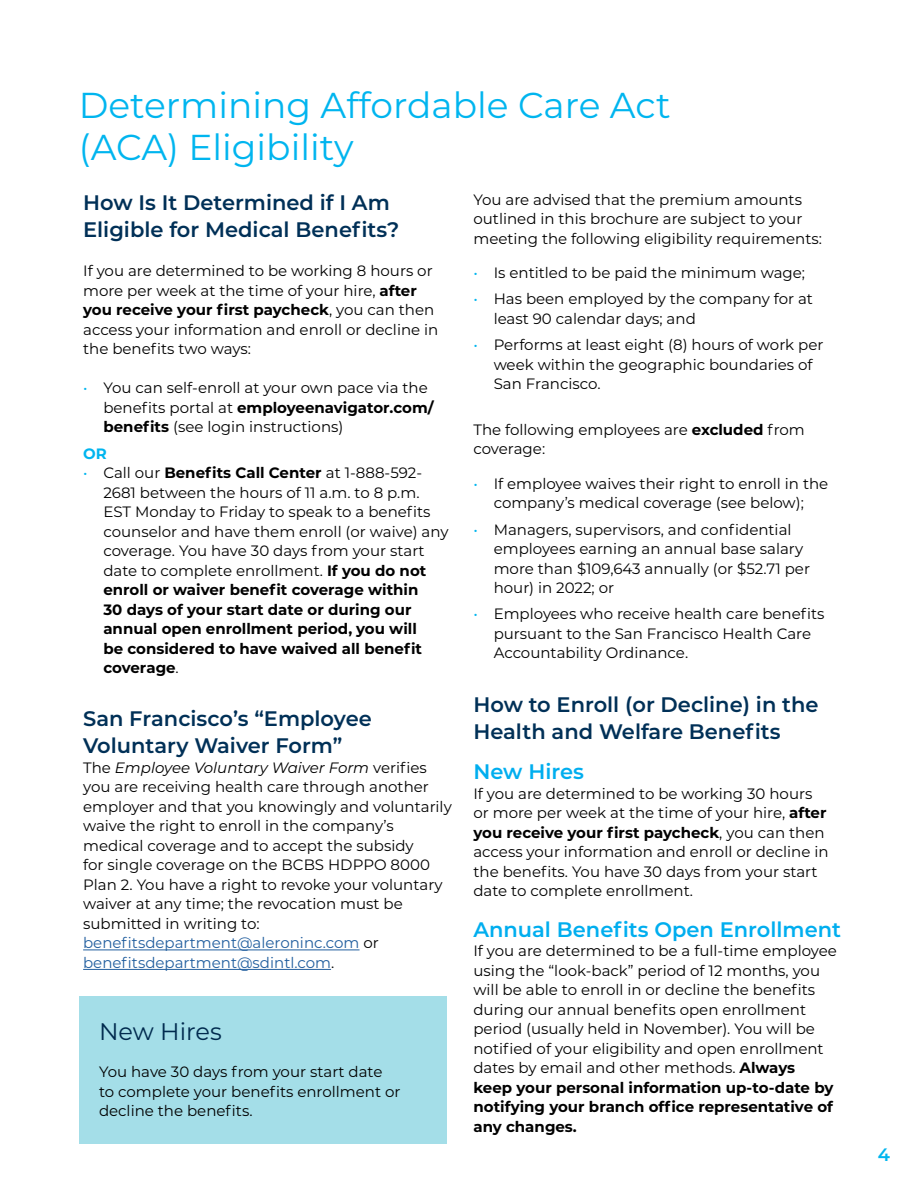
<style>
.page{position:relative;width:918px;height:1188px;background:#fff}
.page>*{position:absolute;margin:0;border:0;box-sizing:border-box;transform-origin:0 0}
.t1{font:36px/42px "Montserrat";color:#00b5ef}
.t2{font:24px "Montserrat";color:#002a4e}
.t3{font:600 21px/27px "Montserrat";color:#003057}
.t4{font:600 21px "Montserrat";color:#00aeef}
.t5{font:600 18px "Montserrat";color:#00b5ef}
.t6{font:15px/19.5px "Montserrat";color:#000}
.t7{font:700 15px "Montserrat";color:#00b5ef}
.s1{font-weight:700}
.s2{color:#00b5ef}
.s3{font-style:italic}
.s4{color:#215e9e}
</style>
<div class="page">
<hr style="left:83px;top:950px;width:277px;height:1px;background:#215e9e">
<hr style="left:83px;top:969px;width:248px;height:1px;background:#215e9e">
<div style="left:79px;top:996px;width:367px;height:148px;background:#a4dee8"></div>
<h1 class="t1" style="left:79px;top:83px;width:593px">Determining Affordable Care Act (ACA) Eligibility</h1>
<h3 class="t3" style="left:83px;top:189px;width:318px">How Is It Determined if I Am<br>Eligible for Medical Benefits?</h3>
<p class="t6" style="left:83px;top:261px;width:357px">If you are determined to be working 8 hours or more per week at the time of your hire, <span class="s1">after you receive your first paycheck</span>, you can then access your information and enroll or decline in the benefits two ways:</p>
<p class="t6" style="left:103px;top:378px;width:332px;text-indent:-20px"><span class="s2">•</span> You can self-enroll at your own pace via the benefits portal at <span class="s1">employeenavigator.com/ benefits</span> (see login instructions)</p>
<p class="t7" style="left:83px;top:443px;width:25px">OR</p>
<p class="t6" style="left:103px;top:463px;width:347px;text-indent:-20px"><span class="s2">•</span> Call our <span class="s1">Benefits Call Center</span> at 1-888-592- 2681 between the hours of 11 a.m. to 8 p.m.<br>EST Monday to Friday to speak to a benefits counselor and have them enroll (or waive) any coverage. You have 30 days from your start date to complete enrollment. <span class="s1">If you do not enroll or waiver benefit coverage within<br>30 days of your start date or during our annual open enrollment period, you will<br>be considered to have waived all benefit coverage</span>.</p>
<h3 class="t3" style="left:83px;top:705px;width:290px">San Francisco’s “Employee<br>Voluntary Waiver Form”</h3>
<p class="t6" style="left:83px;top:757px;width:370px">The <span class="s3">Employee Voluntary Waiver Form</span> verifies you are receiving health care through another employer and that you knowingly and voluntarily waive the right to enroll in the company’s medical coverage and to accept the subsidy<br>for single coverage on the BCBS HDPPO 8000<br>Plan 2. You have a right to revoke your voluntary waiver at any time; the revocation must be submitted in writing to: <span class="s4">benefitsdepartment@aleroninc.com</span> or <span class="s4">benefitsdepartment@sdintl.com</span>.</p>
<p class="t6" style="left:473px;top:189px;width:350px">You are advised that the premium amounts outlined in this brochure are subject to your meeting the following eligibility requirements:</p>
<p class="t6" style="left:473px;top:263px;width:333px"><span class="s2">•</span> Is entitled to be paid the minimum wage;</p>
<p class="t6" style="left:494px;top:289px;width:321px;text-indent:-20px"><span class="s2">•</span> Has been employed by the company for at least 90 calendar days; and</p>
<p class="t6" style="left:494px;top:335px;width:331px;text-indent:-20px"><span class="s2">•</span> Performs at least eight (8) hours of work per week within the geographic boundaries of<br>San Francisco.</p>
<p class="t6" style="left:473px;top:419px;width:333px">The following employees are <span class="s1">excluded</span> from coverage:</p>
<p class="t6" style="left:473px;top:473px;width:356px;text-align:center"><span class="s2">•</span> If employee waives their right to enroll in the company’s medical coverage (see below);</p>
<p class="t6" style="left:494px;top:519px;width:318px;text-indent:-20px"><span class="s2">•</span> Managers, supervisors, and confidential employees earning an annual base salary more than $109,643 annually (or $52.71 per hour) in 2022; or</p>
<p class="t6" style="left:494px;top:604px;width:332px;text-indent:-20px"><span class="s2">•</span> Employees who receive health care benefits pursuant to the San Francisco Health Care<br>Accountability Ordinance.</p>
<h3 class="t3" style="left:473px;top:690px;width:347px">How to Enroll (or Decline) in the<br>Health and Welfare Benefits</h3>
<h3 class="t4" style="left:473px;top:757px;width:112px">New Hires</h3>
<p class="t6" style="left:473px;top:783px;width:357px">If you are determined to be working 30 hours or more per week at the time of your hire, <span class="s1">after you receive your first paycheck</span>, you can then access your information and enroll or decline in the benefits. You have 30 days from your start date to complete enrollment.</p>
<h3 class="t4" style="left:473px;top:914px;width:369px">Annual Benefits Open Enrollment</h3>
<p class="t6" style="left:473px;top:940px;width:365px">If you are determined to be a full-time employee using the “look-back” period of 12 months, you will be able to enroll in or decline the benefits during our annual benefits open enrollment period (usually held in November). You will be notified of your eligibility and open enrollment dates by email and other methods. <span class="s1">Always keep your personal information up-to-date by notifying your branch office representative of any changes.</span></p>
<h2 class="t2" style="left:99px;top:1015px;width:124px">New Hires</h2>
<p class="t6" style="left:99px;top:1062px;width:303px">You have 30 days from your start date to complete your benefits enrollment or decline the benefits.</p>
<p class="t5" style="left:878px;top:1142px;width:14px">4</p>
</div>
